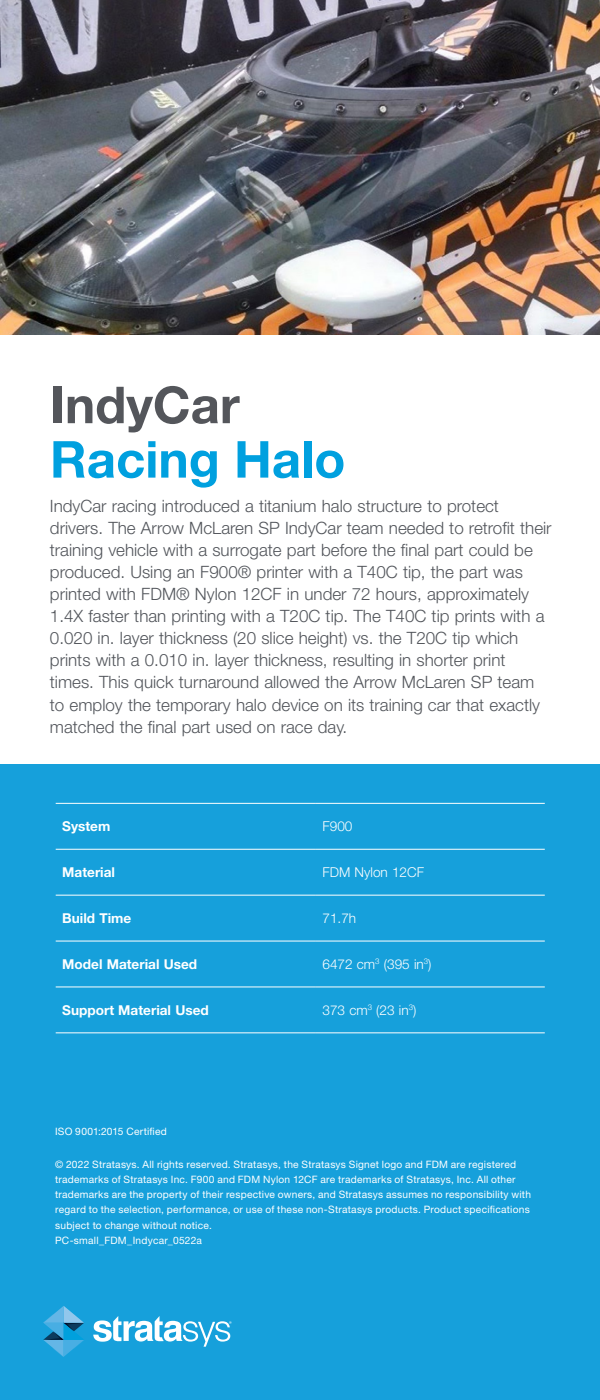
<style>
.page{position:relative;width:600px;height:1400px;background:#fff}
.page>*{position:absolute;margin:0;border:0;box-sizing:border-box;transform-origin:0 0}
.t1{font:700 51px "Helvetica Neue LT Std";color:#00a0df}
.t2{font:700 51px "Helvetica Neue LT Std";color:#54565b}
.t3{font:300 17px/22.1px "Helvetica Neue LT Std";color:#52555b}
.t4{font:700 13.6px "Helvetica Neue LT Std";color:#fff}
.t5{font:300 13.6px "Helvetica Neue LT Std";color:#fff}
.t6{font:10.2px/15.3px "Helvetica Neue LT Std";letter-spacing:.02em;color:#fff}
</style>
<div class="page">
<div style="left:0;top:764px;width:600px;height:636px;background:#16a0db"></div>
<svg style="left:93px;top:1316px;width:139px;height:31px"></svg>
<svg style="left:43px;top:1306px;width:41px;height:51px"></svg>
<hr style="left:56px;top:803px;width:260px;height:1px;background:#fff">
<hr style="left:316px;top:803px;width:229px;height:1px;background:#fff">
<hr style="left:56px;top:849px;width:260px;height:1px;background:#fff">
<hr style="left:316px;top:849px;width:229px;height:1px;background:#fff">
<hr style="left:56px;top:895px;width:260px;height:1px;background:#fff">
<hr style="left:316px;top:895px;width:229px;height:1px;background:#fff">
<hr style="left:56px;top:941px;width:260px;height:1px;background:#fff">
<hr style="left:316px;top:941px;width:229px;height:1px;background:#fff">
<hr style="left:56px;top:987px;width:260px;height:1px;background:#fff">
<hr style="left:316px;top:987px;width:229px;height:1px;background:#fff">
<hr style="left:56px;top:1032px;width:260px;height:1px;background:#fff">
<hr style="left:316px;top:1032px;width:229px;height:1px;background:#fff">
<img style="left:0;top:0;width:600px;height:334px">
<h1 class="t2" style="left:50px;top:373px;width:191px">IndyCar</h1>
<h1 class="t1" style="left:50px;top:428px;width:297px">Racing Halo</h1>
<p class="t3" style="left:50px;top:494px;width:503px">IndyCar racing introduced a titanium halo structure to protect drivers. The Arrow McLaren SP IndyCar team needed to retrofit their training vehicle with a surrogate part before the final part could be produced. Using an F900® printer with a T40C tip, the part was printed with FDM® Nylon 12CF in under 72 hours, approximately 1.4X faster than printing with a T20C tip. The T40C tip prints with a 0.020 in. layer thickness (20 slice height) vs. the T20C tip which prints with a 0.010 in. layer thickness, resulting in shorter print times. This quick turnaround allowed the Arrow McLaren SP team to employ the temporary halo device on its training car that exactly matched the final part used on race day.</p>
<p class="t4" style="left:62px;top:818px;width:50px">System</p>
<p class="t5" style="left:323px;top:818px;width:31px">F900</p>
<p class="t4" style="left:62px;top:864px;width:54px">Material</p>
<p class="t5" style="left:323px;top:864px;width:103px">FDM Nylon 12CF</p>
<p class="t4" style="left:62px;top:910px;width:71px">Build Time</p>
<p class="t5" style="left:323px;top:910px;width:35px">71.7h</p>
<p class="t4" style="left:62px;top:956px;width:136px">Model Material Used</p>
<p class="t5" style="left:323px;top:956px;width:110px">6472 cm<sup>3</sup> (395 in<sup>3</sup>)</p>
<p class="t4" style="left:62px;top:1001px;width:148px">Support Material Used</p>
<p class="t5" style="left:323px;top:1002px;width:95px">373 cm<sup>3</sup> (23 in<sup>3</sup>)</p>
<p class="t6" style="left:55px;top:1123px;width:113px">ISO 9001:2015 Certified</p>
<p class="t6" style="left:55px;top:1156px;width:477px">© 2022 Stratasys. All rights reserved. Stratasys, the Stratasys Signet logo and FDM are registered trademarks of Stratasys Inc. F900 and FDM Nylon 12CF are trademarks of Stratasys, Inc. All other trademarks are the property of their respective owners, and Stratasys assumes no responsibility with regard to the selection, performance, or use of these non-Stratasys products. Product specifications subject to change without notice.<br>PC-small_FDM_Indycar_0522a</p>
</div>
